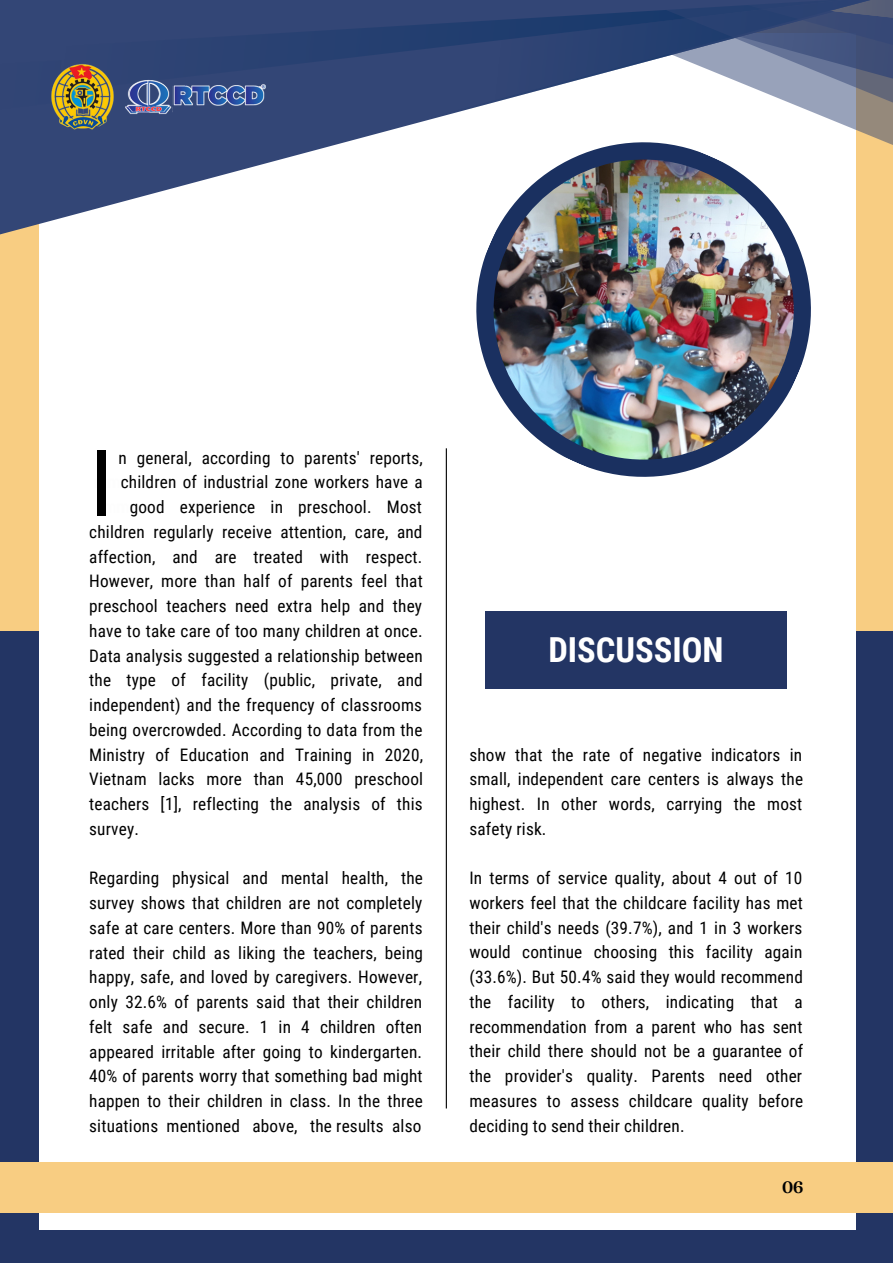
<style>
.page{position:relative;width:893px;height:1264px;background:#fff}
.page>*{position:absolute;margin:0;border:0;box-sizing:border-box;transform-origin:0 0}
.t1{font:92.85px "Blacker Sans Text";color:#000}
.t2{font:700 34.5px "Roboto Condensed";color:#fff}
.t3{font:17.25px/24.8px "Roboto Condensed";letter-spacing:.01em;color:#000;text-align:justify}
.t4{font:600 16.5px "Fraunces 9 pt";color:#000001}
.s1{color:#fdfdfd}
</style>
<div class="page">
<div style="left:0;top:0;width:892px;height:1262px;background:#f8cd82"></div>
<div style="left:0;top:631px;width:892px;height:631px;background:#233564"></div>
<div style="left:39px;top:33px;width:816px;height:1196px;background:#fff"></div>
<div style="left:485px;top:611px;width:301px;height:77px;background:#233564"></div>
<hr style="left:446px;top:448px;width:1px;height:660px;background:#000">
<svg style="left:478px;top:332px;width:332px;height:145px"></svg>
<img style="left:493px;top:159px;width:300px;height:300px;border-radius:50%">
<img style="left:0;top:200px;width:811px;height:132px">
<div style="left:0;top:0;width:44px;height:197px;background:#334676"></div>
<img style="left:44px;top:0;width:812px;height:309px">
<svg style="left:58px;top:0;width:796px;height:177px;fill:#334676"></svg>
<svg style="left:514px;top:105px;width:378px;height:56px"></svg>
<svg style="left:513px;top:0;width:379px;height:105px"></svg>
<img style="left:49px;top:64px;width:67px;height:66px">
<img style="left:123px;top:106px;width:49px;height:12px">
<img style="left:123px;top:76px;width:146px;height:30px">
<div style="left:0;top:1162px;width:892px;height:50px;background:#f8cd82"></div>
<h1 class="t1" style="left:89px;top:424px;width:27px">I</h1>
<p class="t3" style="left:118px;top:445px;width:306px">n general, according to parents' reports,</p>
<p class="t3" style="left:94px;top:470px;width:330px"><span class="s1">mm</span>children of industrial zone workers have a</p>
<p class="t3" style="left:103px;top:495px;width:320px"><span class="s1">mm</span>good experience in preschool. Most</p>
<p class="t3" style="left:89px;top:519px;width:335px">children regularly receive attention, care, and</p>
<p class="t3" style="left:89px;top:544px;width:334px">affection, and are treated with respect.</p>
<p class="t3" style="left:89px;top:569px;width:335px">However, more than half of parents feel that</p>
<p class="t3" style="left:89px;top:594px;width:334px">preschool teachers need extra help and they</p>
<p class="t3" style="left:89px;top:618px;width:335px">have to take care of too many children at once.</p>
<p class="t3" style="left:89px;top:643px;width:335px">Data analysis suggested a relationship between</p>
<p class="t3" style="left:89px;top:668px;width:335px">the type of facility (public, private, and</p>
<p class="t3" style="left:89px;top:693px;width:334px">independent) and the frequency of classrooms</p>
<p class="t3" style="left:89px;top:717px;width:335px">being overcrowded. According to data from the</p>
<p class="t3" style="left:89px;top:742px;width:335px">Ministry of Education and Training in 2020,</p>
<p class="t3" style="left:89px;top:767px;width:335px">Vietnam lacks more than 45,000 preschool</p>
<p class="t3" style="left:89px;top:791px;width:335px">teachers [1], reflecting the analysis of this</p>
<p class="t3" style="left:89px;top:816px;width:51px">survey.</p>
<p class="t3" style="left:89px;top:866px;width:335px">Regarding physical and mental health, the survey shows that children are not completely safe at care centers. More than 90% of parents rated their child as liking the teachers, being happy, safe, and loved by caregivers. However, only 32.6% of parents said that their children felt safe and secure. 1 in 4 children often appeared irritable after going to kindergarten.<br>40% of parents worry that something bad might happen to their children in class. In the three situations mentioned above, the results also</p>
<h2 class="t2" style="left:548px;top:629px;width:177px">DISCUSSION</h2>
<p class="t3" style="left:469px;top:742px;width:335px">show that the rate of negative indicators in small, independent care centers is always the highest. In other words, carrying the most safety risk.</p>
<p class="t3" style="left:469px;top:866px;width:335px">In terms of service quality, about 4 out of 10 workers feel that the childcare facility has met their child's needs (39.7%), and 1 in 3 workers would continue choosing this facility again (33.6%). But 50.4% said they would recommend the facility to others, indicating that a recommendation from a parent who has sent their child there should not be a guarantee of the provider's quality. Parents need other measures to assess childcare quality before deciding to send their children.</p>
<p class="t4" style="left:782px;top:1176px;width:23px">06</p>
</div>
